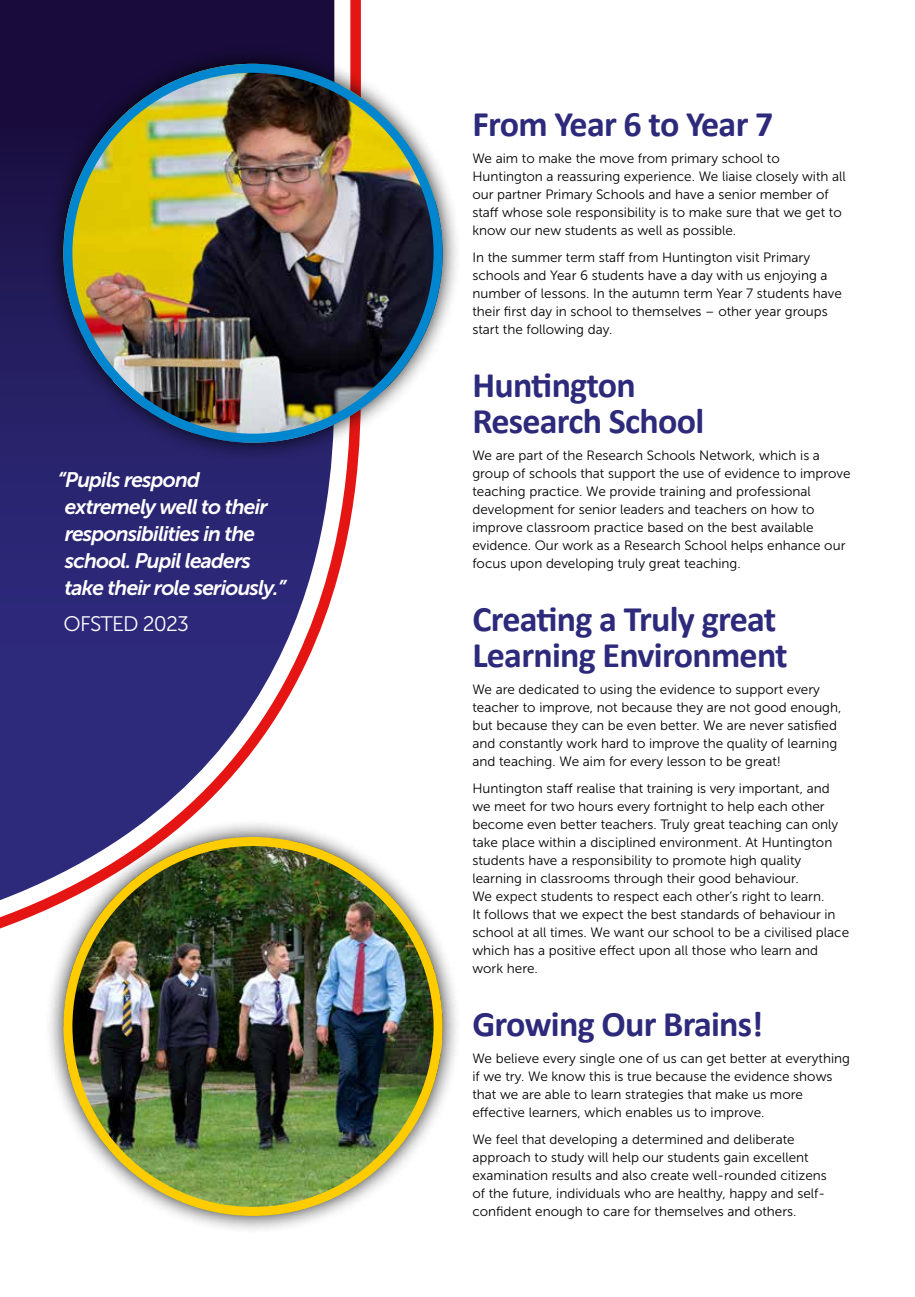
<style>
.page{position:relative;width:915px;height:1297px;background:#fff}
.page>*{position:absolute;margin:0;border:0;box-sizing:border-box;transform-origin:0 0}
.t1{font:700 36px/36px "Calibri";letter-spacing:-.02em;color:#2d297b}
.t2{font:italic 21px/27px "Museo Sans 700";letter-spacing:-.04em;color:#fff}
.t3{font:21px "Museo Sans 300";letter-spacing:-.04em;color:#fff}
.t4{font:13.5px/18px "Museo Sans 300";color:#000}
</style>
<div class="page">
<svg style="left:0;top:0;width:361px;height:929px"></svg>
<svg style="left:0;top:0;width:334px;height:900px;background:#463d7b"></svg>
<div style="left:45px;top:818px;width:416px;height:416px;background:#000;opacity:.85"></div>
<img style="left:63px;top:841px;width:379px;height:375px">
<div style="left:63px;top:837px;width:379px;height:379px;border:9px solid #fc0;border-radius:50%"></div>
<div style="left:45px;top:45px;width:416px;height:416px;background:#000;opacity:.85"></div>
<img style="left:63px;top:64px;width:379px;height:379px;border-radius:189px">
<div style="left:63px;top:64px;width:379px;height:379px;border:9px solid #0086ce;border-radius:50%"></div>
<h2 class="t2" style="left:64px;top:466px;width:223px;text-indent:-7px">“Pupils respond extremely well to their responsibilities in the school. Pupil leaders take their role seriously.”</h2>
<h2 class="t3" style="left:64px;top:612px;width:127px">OFSTED 2023</h2>
<h1 class="t1" style="left:472px;top:105px;width:302px">From Year 6 to Year 7</h1>
<p class="t4" style="left:472px;top:149px;width:375px">We aim to make the move from primary school to Huntington a reassuring experience. We liaise closely with all our partner Primary Schools and have a senior member of staff whose sole responsibility is to make sure that we get to know our new students as well as possible.</p>
<p class="t4" style="left:472px;top:248px;width:371px">In the summer term staff from Huntington visit Primary schools and Year 6 students have a day with us enjoying a number of lessons. In the autumn term Year 7 students have their first day in school to themselves – other year groups start the following day.</p>
<h1 class="t1" style="left:472px;top:366px;width:233px">Huntington<br>Research School</h1>
<p class="t4" style="left:472px;top:446px;width:379px">We are part of the Research Schools Network, which is a group of schools that support the use of evidence to improve teaching practice. We provide training and professional development for senior leaders and teachers on how to improve classroom practice based on the best available evidence. Our work as a Research School helps enhance our focus upon developing truly great teaching.</p>
<h1 class="t1" style="left:472px;top:600px;width:317px">Creating a Truly great<br>Learning Environment</h1>
<p class="t4" style="left:472px;top:680px;width:370px">We are dedicated to using the evidence to support every teacher to improve, not because they are not good enough, but because they can be even better. We are never satisfied and constantly work hard to improve the quality of learning and teaching. We aim for every lesson to be great!</p>
<p class="t4" style="left:472px;top:779px;width:378px">Huntington staff realise that training is very important, and we meet for two hours every fortnight to help each other become even better teachers. Truly great teaching can only take place within a disciplined environment. At Huntington students have a responsibility to promote high quality learning in classrooms through their good behaviour.<br>We expect students to respect each other’s right to learn.<br>It follows that we expect the best standards of behaviour in school at all times. We want our school to be a civilised place which has a positive effect upon all those who learn and work here.</p>
<h1 class="t1" style="left:472px;top:1005px;width:292px">Growing Our Brains!</h1>
<p class="t4" style="left:472px;top:1049px;width:379px">We believe every single one of us can get better at everything if we try. We know this is true because the evidence shows that we are able to learn strategies that make us more effective learners, which enables us to improve.</p>
<p class="t4" style="left:472px;top:1130px;width:356px">We feel that developing a determined and deliberate approach to study will help our students gain excellent examination results and also create well-rounded citizens of the future, individuals who are healthy, happy and self&shy;confident enough to care for themselves and others.</p>
</div>
